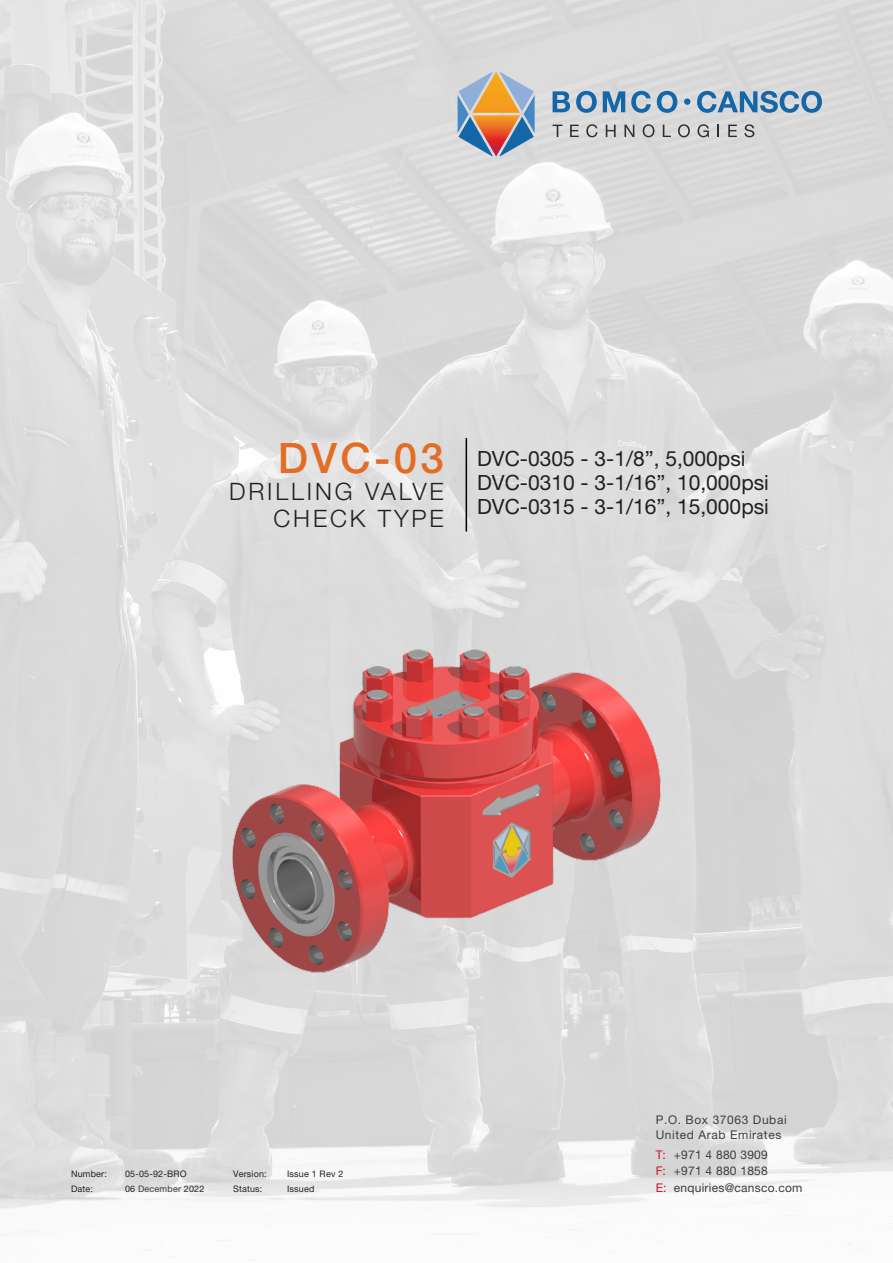
<style>
.page{position:relative;width:893px;height:1263px;background:#fff}
.page>*{position:absolute;margin:0;border:0;box-sizing:border-box;transform-origin:0 0}
.t1{font:500 42px "Helvetica Neue LT Pro";color:#e36d25}
.t2{font:300 24px "Helvetica Neue LT Pro";letter-spacing:.12em;color:#231f20}
.t3{font:21px "Helvetica Neue LT Pro";color:#231f20}
.t4{font:12px "Helvetica Neue LT Pro";letter-spacing:.02em;color:#3e3e3f}
.t5{font:12px "Helvetica Neue LT Pro";letter-spacing:.05em;color:#3e3e3f}
.t6{font:12px "Helvetica Neue LT Pro";color:#cf152d}
.t7{font:9px "Helvetica Neue LT Pro";letter-spacing:.02em;color:#231f20}
.t8{font:9px "Helvetica Neue LT Pro";letter-spacing:.02em;color:#3e3e3f}
.s1{color:#231f20}
</style>
<div class="page">
<img style="left:0;top:0;width:893px;height:1260px">
<img style="left:229px;top:645px;width:435px;height:332px">
<hr style="left:466px;top:438px;width:1px;height:93px;background:#000">
<svg style="left:458px;top:71px;width:77px;height:85px;background:#b0a39a"></svg>
<svg style="left:553px;top:125px;width:9px;height:12px"></svg>
<svg style="left:570px;top:125px;width:9px;height:12px"></svg>
<svg style="left:586px;top:124px;width:11px;height:13px"></svg>
<svg style="left:606px;top:125px;width:10px;height:12px"></svg>
<svg style="left:624px;top:125px;width:10px;height:12px"></svg>
<svg style="left:643px;top:124px;width:11px;height:13px"></svg>
<svg style="left:663px;top:125px;width:8px;height:12px"></svg>
<svg style="left:678px;top:124px;width:12px;height:13px"></svg>
<svg style="left:697px;top:124px;width:12px;height:13px"></svg>
<svg style="left:718px;top:125px;width:1px;height:12px"></svg>
<svg style="left:728px;top:125px;width:9px;height:12px"></svg>
<svg style="left:744px;top:124px;width:10px;height:13px"></svg>
<svg style="left:553px;top:91px;width:17px;height:21px"></svg>
<svg style="left:576px;top:91px;width:21px;height:22px"></svg>
<svg style="left:603px;top:91px;width:22px;height:21px"></svg>
<svg style="left:631px;top:91px;width:20px;height:22px"></svg>
<svg style="left:657px;top:91px;width:20px;height:22px"></svg>
<svg style="left:697px;top:91px;width:125px;height:22px;background:#7ca2c2"></svg>
<div style="left:684px;top:98px;width:6px;height:7px;background:#1566a9;border-radius:50%"></div>
<p class="t1" style="left:278px;top:433px;width:168px">DVC-03</p>
<p class="t2" style="left:229px;top:477px;width:216px">DRILLING VALVE</p>
<p class="t2" style="left:273px;top:504px;width:172px">CHECK TYPE</p>
<p class="t3" style="left:477px;top:446px;width:270px">DVC-0305 - 3-1/8”, 5,000psi</p>
<p class="t3" style="left:477px;top:470px;width:293px">DVC-0310 - 3-1/16”, 10,000psi</p>
<p class="t3" style="left:477px;top:494px;width:293px">DVC-0315 - 3-1/16”, 15,000psi</p>
<p class="t7" style="left:71px;top:1168px;width:37px">Number:</p>
<p class="t7" style="left:125px;top:1168px;width:63px">05-05-92-BRO</p>
<p class="t7" style="left:233px;top:1168px;width:35px">Version:</p>
<p class="t7" style="left:287px;top:1168px;width:58px">Issue 1 Rev 2</p>
<p class="t7" style="left:71px;top:1183px;width:24px">Date:</p>
<p class="t8" style="left:125px;top:1183px;width:81px"><span class="s1">06</span> December <span class="s1">2022</span></p>
<p class="t7" style="left:233px;top:1183px;width:31px">Status:</p>
<p class="t7" style="left:287px;top:1183px;width:29px">Issued</p>
<p class="t5" style="left:656px;top:1113px;width:133px">P.O. Box 37063 Dubai</p>
<p class="t5" style="left:656px;top:1128px;width:127px">United Arab Emirates</p>
<p class="t4" style="left:674px;top:1147px;width:95px">+971 4 880 3909</p>
<p class="t4" style="left:674px;top:1164px;width:95px">+971 4 880 1858</p>
<p class="t4" style="left:674px;top:1180px;width:130px">enquiries@cansco.com</p>
<p class="t6" style="left:656px;top:1147px;width:12px">T:</p>
<p class="t6" style="left:656px;top:1164px;width:12px">F:</p>
<p class="t6" style="left:656px;top:1180px;width:12px">E:</p>
</div>
